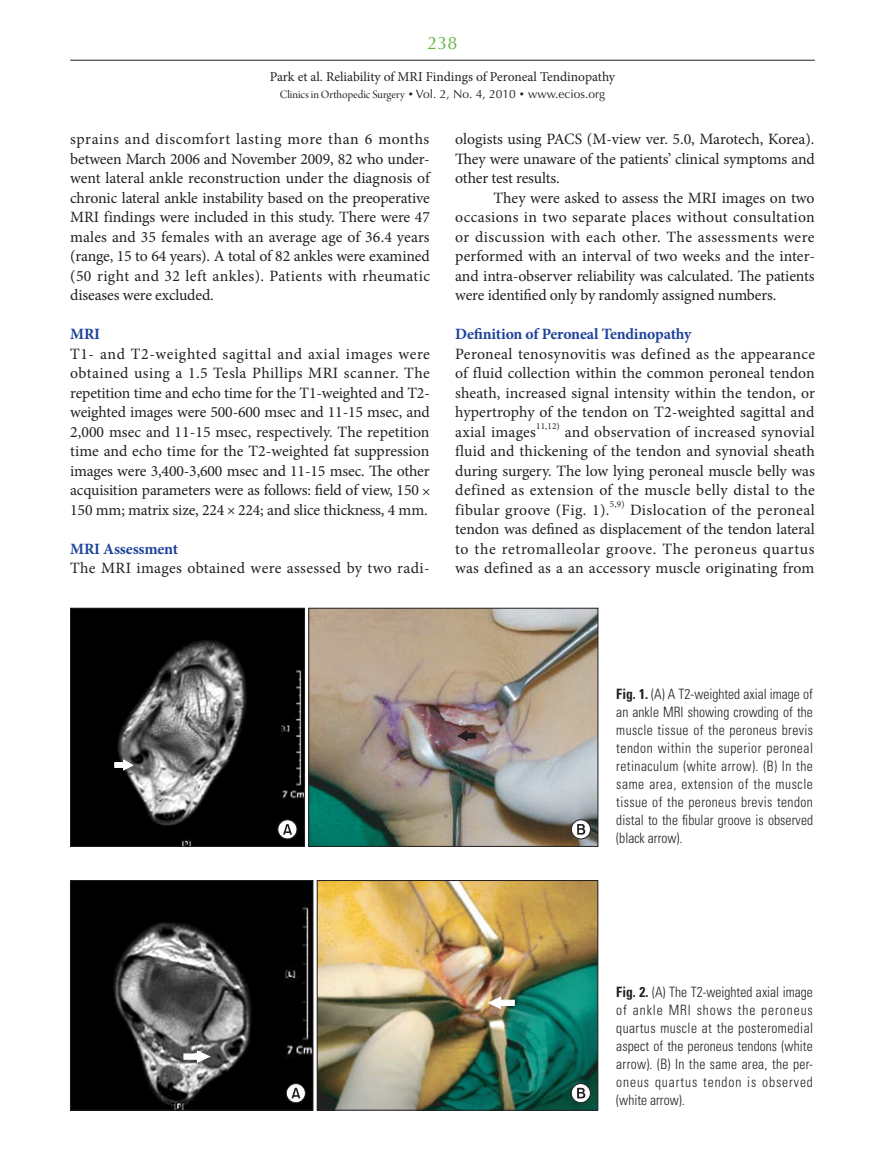
<style>
.page{position:relative;width:885px;height:1170px;background:#fff}
.page>*{position:absolute;margin:0;border:0;box-sizing:border-box;transform-origin:0 0}
.t1{font:18px "Optima LT Std";color:#63b445}
.본문{font:15.75px/19.5px "Minion Pro";letter-spacing:-.005em;color:#231f20;text-align:justify}
._1__제목{font:700 15.75px "Minion Pro";letter-spacing:-.01em;color:#1f439b}
.본문-2{font:15.75px "Minion Pro";letter-spacing:.02em;color:#231f20}
.그림설명{font:300 condensed 14.25px/18px "Univers";letter-spacing:.005em;color:#231f20;text-align:justify;scale:.95 1}
.t2{font:13.5px "Minion Pro";color:#231f20}
.t3{font:12px "Optima LT Std";color:#231f20}
.본문-3{font:9.15px "Minion Pro";color:#231f20}
.s1{font-family:"Arno Pro Display"}
.s2{font-size:9px}
.s3{font-family:"Univers";font-weight:300;font-stretch:condensed}
.s4{font-weight:700}
</style>
<div class="page">
<hr style="left:70px;top:60px;width:744px;height:1px;background:#231f20">
<img style="left:72px;top:610px;width:231px;height:234px">
<div style="left:70px;top:608px;width:235px;height:238px;border:1px solid #231f20"></div>
<img style="left:310px;top:610px;width:286px;height:234px">
<div style="left:308px;top:608px;width:290px;height:238px;border:1px solid #231f20"></div>
<svg style="left:114px;top:759px;width:19px;height:11px"></svg>
<svg style="left:457px;top:730px;width:19px;height:11px"></svg>
<svg style="left:278px;top:819px;width:19px;height:19px"></svg>
<div style="left:277px;top:819px;width:20px;height:20px;border:1px solid #231f20;border-radius:50%"></div>
<svg style="left:283px;top:824px;width:9px;height:10px"></svg>
<svg style="left:571px;top:819px;width:19px;height:19px"></svg>
<div style="left:571px;top:819px;width:19px;height:20px;border:1px solid #231f20;border-radius:50%"></div>
<svg style="left:577px;top:824px;width:8px;height:10px"></svg>
<img style="left:70px;top:880px;width:528px;height:230px">
<svg style="left:286px;top:1083px;width:19px;height:19px"></svg>
<div style="left:286px;top:1083px;width:19px;height:19px;border:1px solid #231f20;border-radius:50%"></div>
<svg style="left:291px;top:1087px;width:9px;height:11px"></svg>
<svg style="left:571px;top:1083px;width:19px;height:19px"></svg>
<div style="left:571px;top:1083px;width:19px;height:19px;border:1px solid #231f20;border-radius:50%"></div>
<svg style="left:577px;top:1087px;width:8px;height:11px"></svg>
<svg style="left:184px;top:1053px;width:13px;height:6px"></svg>
<svg style="left:197px;top:1050px;width:13px;height:12px"></svg>
<svg style="left:501px;top:999px;width:13px;height:6px"></svg>
<svg style="left:488px;top:996px;width:13px;height:12px"></svg>
<p class="t1" style="left:427px;top:32px;width:32px">238</p>
<p class="t2" style="left:270px;top:68px;width:347px">Park et al. Reliability of MRI Findings of Peroneal Tendinopathy</p>
<p class="t3" style="left:280px;top:87px;width:327px"><span class="s1">Clinics in Orthopedic Surgery</span> <span class="s2">•</span> Vol. 2, No. 4, 2010 <span class="s2">•</span> www.ecios.org</p>
<p class="본문" style="left:70px;top:129px;width:361px;text-align:left">sprains and discomfort lasting more than 6 months between March 2006 and November 2009, 82 who under&shy;went lateral ankle reconstruction under the diagnosis of chronic lateral ankle instability based on the preoperative MRI findings were included in this study. There were 47 males and 35 females with an average age of 36.4 years (range, 15 to 64 years). A total of 82 ankles were examined (50 right and 32 left ankles). Patients with rheumatic diseases were excluded.</p>
<p class="_1__제목" style="left:70px;top:323px;width:32px">MRI</p>
<p class="본문" style="left:70px;top:344px;width:361px">T1- and T2-weighted sagittal and axial images were obtained using a 1.5 Tesla Phillips MRI scanner. The repetition time and echo time for the T1-weighted and T2- weighted images were 500-600 msec and 11-15 msec, and 2,000 msec and 11-15 msec, respectively. The repetition time and echo time for the T2-weighted fat suppression images were 3,400-3,600 msec and 11-15 msec. The other acquisition parameters were as follows: field of view, 150 <span class="s3">× </span>150 mm; matrix size, 224 <span class="s3">×</span> 224; and slice thickness, 4 mm.</p>
<p class="_1__제목" style="left:70px;top:537px;width:109px">MRI Assessment</p>
<p class="본문-2" style="left:70px;top:557px;width:359px">The MRI images obtained were assessed by two radi-</p>
<p class="본문" style="left:455px;top:129px;width:361px">ologists using PACS (M-view ver. 5.0, Marotech, Korea).<br>They were unaware of the patients’ clinical symptoms and other test results.</p>
<p class="본문" style="left:455px;top:188px;width:361px;text-indent:38px">They were asked to assess the MRI images on two occasions in two separate places without consultation or discussion with each other. The assessments were performed with an interval of two weeks and the inter&shy;and intra-observer reliability was calculated. The patients were identified only by randomly assigned numbers.</p>
<p class="_1__제목" style="left:455px;top:323px;width:238px">Definition of Peroneal Tendinopathy</p>
<p class="본문" style="left:455px;top:344px;width:361px">Peroneal tenosynovitis was defined as the appearance of fluid collection within the common peroneal tendon sheath, increased signal intensity within the tendon, or hypertrophy of the tendon on T2-weighted sagittal and axial images</p>
<p class="본문-3" style="left:536px;top:420px;width:25px">11,12)</p>
<p class="본문" style="left:455px;top:422px;width:361px;text-indent:110px">and observation of increased synovial fluid and thickening of the tendon and synovial sheath during surgery. The low lying peroneal muscle belly was defined as extension of the muscle belly distal to the fibular groove (Fig. 1).</p>
<p class="본문-3" style="left:609px;top:498px;width:16px">5,9)</p>
<p class="본문" style="left:455px;top:500px;width:361px;text-indent:175px">Dislocation of the peroneal tendon was defined as displacement of the tendon lateral to the retromalleolar groove. The peroneus quartus was defined as a an accessory muscle originating from</p>
<p class="그림설명" style="left:616px;top:684px;width:209px"><span class="s4">Fig. 1.</span> (A) A T2-weighted axial image of an ankle MRI showing crowding of the muscle tissue of the peroneus brevis tendon within the superior peroneal retinaculum (white arrow). (B) In the same area, extension of the muscle tissue of the peroneus brevis tendon distal to the fibular groove is observed (black arrow).</p>
<p class="그림설명" style="left:616px;top:982px;width:209px"><span class="s4">Fig. 2.</span> (A) The T2-weighted axial image of ankle MRI shows the peroneus quartus muscle at the posteromedial aspect of the peroneus tendons (white arrow). (B) In the same area, the per&shy;oneus quartus tendon is observed (white arrow).</p>
</div>
